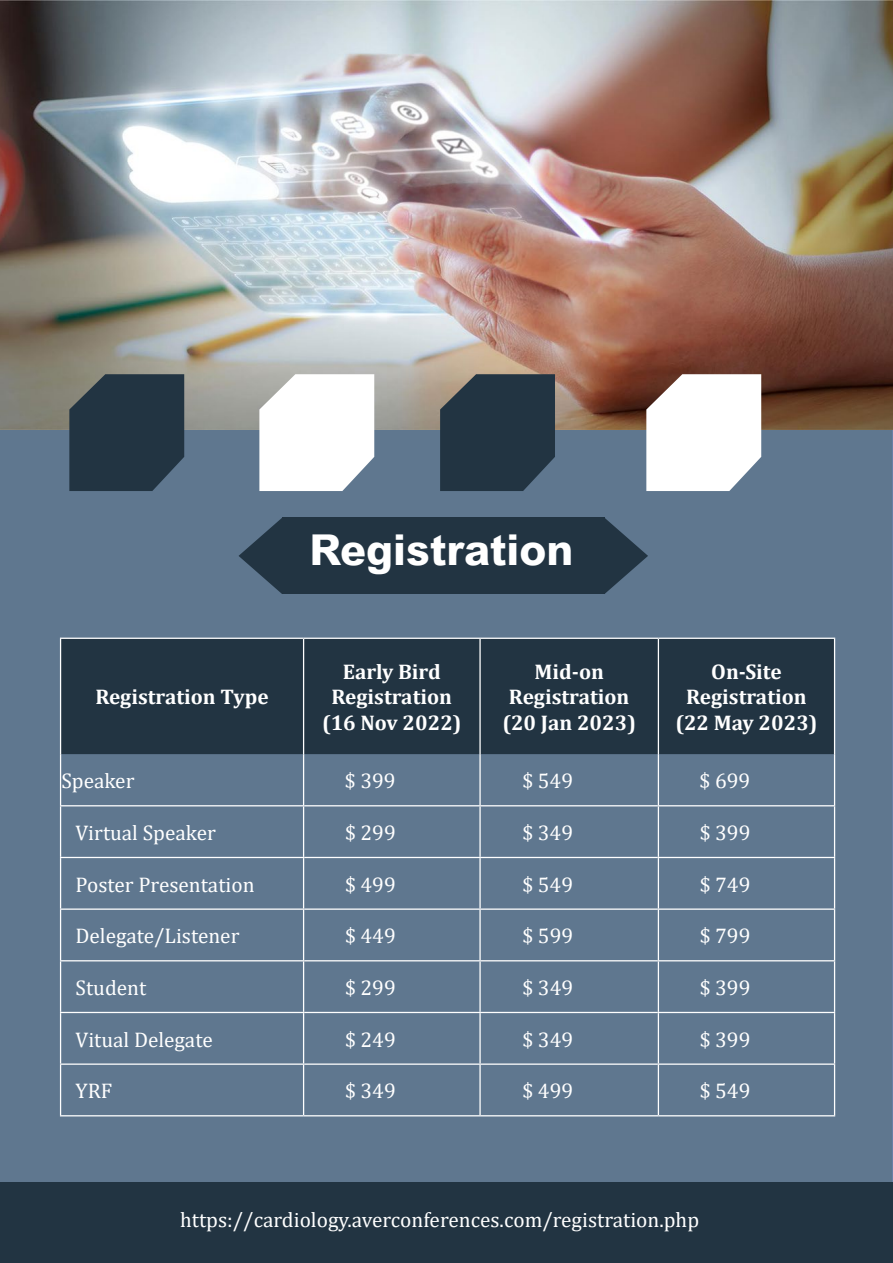
<style>
.page{position:relative;width:893px;height:1263px;background:#fff}
.page>*{position:absolute;margin:0;border:0;box-sizing:border-box;transform-origin:0 0}
.t1{font:800 42.45px "Arial";color:#fff}
.t2{font:21.3px "Cambria";color:#fff}
.t3{font:700 21.3px/25.5px "Cambria";color:#fff;text-align:center}
</style>
<div class="page">
<div style="left:0;top:430px;width:893px;height:752px;background:#5f778f"></div>
<img style="left:0;top:0;width:893px;height:430px">
<svg style="left:259px;top:374px;width:115px;height:117px"></svg>
<svg style="left:440px;top:374px;width:115px;height:117px;background:#2b3c48"></svg>
<svg style="left:646px;top:374px;width:115px;height:117px"></svg>
<svg style="left:69px;top:374px;width:115px;height:117px;background:#293a47"></svg>
<div style="left:282px;top:518px;width:323px;height:76px;background:#223442"></div>
<svg style="left:239px;top:518px;width:43px;height:76px;background:#405567"></svg>
<svg style="left:605px;top:518px;width:43px;height:76px;background:#405568"></svg>
<div style="left:0;top:1182px;width:893px;height:81px;background:#223442"></div>
<div style="left:61px;top:639px;width:773px;height:115px;background:#223442"></div>
<hr style="left:303px;top:639px;width:1px;height:115px;background:#fff">
<hr style="left:303px;top:806px;width:1px;height:51px;background:#fff">
<hr style="left:303px;top:910px;width:1px;height:50px;background:#fff">
<hr style="left:303px;top:961px;width:1px;height:51px;background:#fff">
<hr style="left:303px;top:1013px;width:1px;height:50px;background:#fff">
<hr style="left:303px;top:1065px;width:1px;height:50px;background:#fff">
<hr style="left:479px;top:639px;width:2px;height:115px;background:#fff">
<hr style="left:479px;top:806px;width:2px;height:51px;background:#fff">
<hr style="left:479px;top:910px;width:2px;height:50px;background:#fff">
<hr style="left:479px;top:961px;width:2px;height:51px;background:#fff">
<hr style="left:479px;top:1013px;width:2px;height:50px;background:#fff">
<hr style="left:479px;top:1065px;width:2px;height:50px;background:#fff">
<hr style="left:658px;top:639px;width:1px;height:115px;background:#fff">
<hr style="left:658px;top:754px;width:1px;height:51px;background:#fff">
<hr style="left:658px;top:806px;width:1px;height:51px;background:#fff">
<hr style="left:658px;top:858px;width:1px;height:50px;background:#fff">
<hr style="left:658px;top:910px;width:1px;height:50px;background:#fff">
<hr style="left:658px;top:961px;width:1px;height:51px;background:#fff">
<hr style="left:658px;top:1013px;width:1px;height:50px;background:#fff">
<hr style="left:658px;top:1065px;width:1px;height:50px;background:#fff">
<hr style="left:60px;top:805px;width:244px;height:1px;background:#fff">
<hr style="left:658px;top:805px;width:177px;height:1px;background:#fff">
<hr style="left:304px;top:805px;width:176px;height:1px;background:#fff">
<hr style="left:480px;top:805px;width:178px;height:1px;background:#fff">
<hr style="left:60px;top:857px;width:244px;height:1px;background:#fff">
<hr style="left:658px;top:857px;width:177px;height:1px;background:#fff">
<hr style="left:304px;top:857px;width:176px;height:1px;background:#fff">
<hr style="left:480px;top:857px;width:178px;height:1px;background:#fff">
<hr style="left:60px;top:908px;width:244px;height:2px;background:#fff">
<hr style="left:658px;top:908px;width:177px;height:2px;background:#fff">
<hr style="left:304px;top:908px;width:176px;height:2px;background:#fff">
<hr style="left:480px;top:908px;width:178px;height:2px;background:#fff">
<hr style="left:60px;top:960px;width:244px;height:1px;background:#fff">
<hr style="left:658px;top:960px;width:177px;height:1px;background:#fff">
<hr style="left:304px;top:960px;width:176px;height:1px;background:#fff">
<hr style="left:480px;top:960px;width:178px;height:1px;background:#fff">
<hr style="left:60px;top:1012px;width:244px;height:1px;background:#fff">
<hr style="left:658px;top:1012px;width:177px;height:1px;background:#fff">
<hr style="left:60px;top:1063px;width:244px;height:2px;background:#fff">
<hr style="left:658px;top:1063px;width:177px;height:2px;background:#fff">
<hr style="left:304px;top:1012px;width:176px;height:1px;background:#fff">
<hr style="left:480px;top:1012px;width:178px;height:1px;background:#fff">
<hr style="left:304px;top:1063px;width:176px;height:2px;background:#fff">
<hr style="left:480px;top:1063px;width:178px;height:2px;background:#fff">
<hr style="left:60px;top:638px;width:244px;height:1px;background:#fff">
<hr style="left:60px;top:639px;width:1px;height:115px;background:#fff">
<hr style="left:304px;top:638px;width:176px;height:1px;background:#fff">
<hr style="left:480px;top:638px;width:178px;height:1px;background:#fff">
<hr style="left:658px;top:638px;width:177px;height:1px;background:#fff">
<hr style="left:834px;top:639px;width:1px;height:115px;background:#fff">
<hr style="left:60px;top:754px;width:1px;height:51px;background:#fff">
<hr style="left:60px;top:806px;width:1px;height:51px;background:#fff">
<hr style="left:834px;top:806px;width:1px;height:51px;background:#fff">
<hr style="left:60px;top:858px;width:1px;height:50px;background:#fff">
<hr style="left:60px;top:910px;width:1px;height:50px;background:#fff">
<hr style="left:834px;top:910px;width:1px;height:50px;background:#fff">
<hr style="left:60px;top:961px;width:1px;height:51px;background:#fff">
<hr style="left:834px;top:961px;width:1px;height:51px;background:#fff">
<hr style="left:60px;top:1013px;width:1px;height:50px;background:#fff">
<hr style="left:834px;top:1013px;width:1px;height:50px;background:#fff">
<hr style="left:60px;top:1065px;width:1px;height:50px;background:#fff">
<hr style="left:834px;top:1065px;width:1px;height:50px;background:#fff">
<hr style="left:60px;top:1115px;width:244px;height:1px;background:#fff">
<hr style="left:304px;top:1115px;width:176px;height:1px;background:#fff">
<hr style="left:480px;top:1115px;width:178px;height:1px;background:#fff">
<hr style="left:658px;top:1115px;width:177px;height:1px;background:#fff">
<hr style="left:303px;top:754px;width:1px;height:51px;background:#fff">
<hr style="left:303px;top:858px;width:1px;height:50px;background:#fff">
<hr style="left:479px;top:754px;width:2px;height:51px;background:#fff">
<hr style="left:834px;top:754px;width:1px;height:51px;background:#fff">
<hr style="left:479px;top:858px;width:2px;height:50px;background:#fff">
<hr style="left:834px;top:858px;width:1px;height:50px;background:#fff">
<p class="t3" style="left:95px;top:684px;width:175px">Registration Type</p>
<h1 class="t1" style="left:309px;top:524px;width:266px">Registration</h1>
<p class="t3" style="left:322px;top:658px;width:141px">Early Bird<br>Registration (16 Nov 2022)</p>
<p class="t3" style="left:502px;top:658px;width:135px">Mid-on<br>Registration (20 Jan 2023)</p>
<p class="t3" style="left:675px;top:658px;width:144px">On-Site<br>Registration (22 May 2023)</p>
<p class="t2" style="left:61px;top:768px;width:75px">Speaker</p>
<p class="t2" style="left:345px;top:768px;width:52px">$ 399</p>
<p class="t2" style="left:522px;top:768px;width:52px">$ 549</p>
<p class="t2" style="left:700px;top:768px;width:52px">$ 699</p>
<p class="t2" style="left:75px;top:820px;width:142px">Virtual Speaker</p>
<p class="t2" style="left:345px;top:820px;width:52px">$ 299</p>
<p class="t2" style="left:522px;top:820px;width:52px">$ 349</p>
<p class="t2" style="left:700px;top:820px;width:52px">$ 399</p>
<p class="t2" style="left:75px;top:872px;width:181px">Poster Presentation</p>
<p class="t2" style="left:345px;top:872px;width:52px">$ 499</p>
<p class="t2" style="left:522px;top:872px;width:52px">$ 549</p>
<p class="t2" style="left:700px;top:872px;width:52px">$ 749</p>
<p class="t2" style="left:76px;top:923px;width:165px">Delegate/Listener</p>
<p class="t2" style="left:345px;top:923px;width:52px">$ 449</p>
<p class="t2" style="left:522px;top:923px;width:52px">$ 599</p>
<p class="t2" style="left:700px;top:923px;width:52px">$ 799</p>
<p class="t2" style="left:76px;top:975px;width:72px">Student</p>
<p class="t2" style="left:345px;top:975px;width:52px">$ 299</p>
<p class="t2" style="left:522px;top:975px;width:52px">$ 349</p>
<p class="t2" style="left:700px;top:975px;width:52px">$ 399</p>
<p class="t2" style="left:76px;top:1027px;width:139px">Vitual Delegate</p>
<p class="t2" style="left:345px;top:1027px;width:52px">$ 249</p>
<p class="t2" style="left:522px;top:1027px;width:52px">$ 349</p>
<p class="t2" style="left:700px;top:1027px;width:52px">$ 399</p>
<p class="t2" style="left:76px;top:1078px;width:38px">YRF</p>
<p class="t2" style="left:345px;top:1078px;width:52px">$ 349</p>
<p class="t2" style="left:522px;top:1078px;width:52px">$ 499</p>
<p class="t2" style="left:700px;top:1078px;width:52px">$ 549</p>
<p class="t2" style="left:180px;top:1208px;width:520px">https://cardiology.averconferences.com/registration.php</p>
</div>
